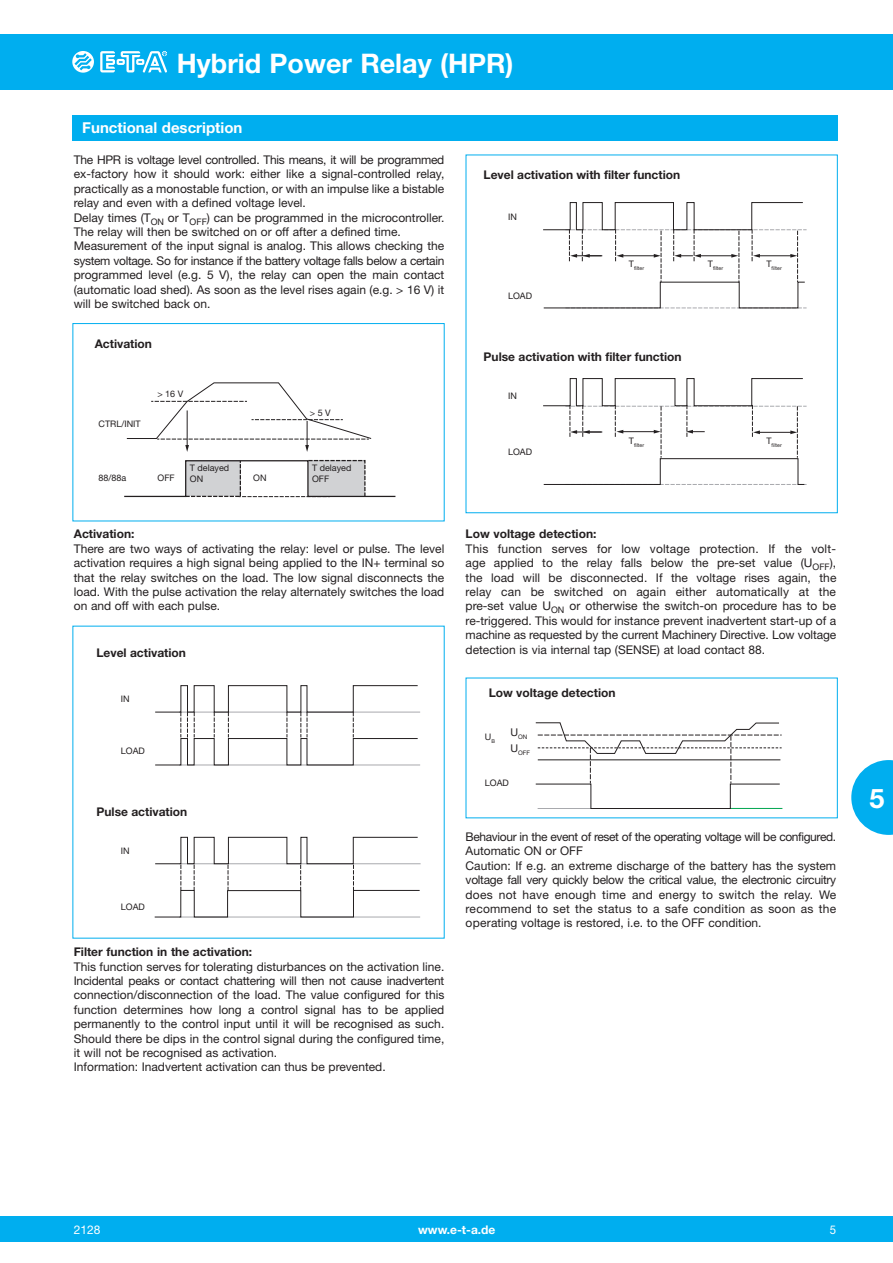
<style>
.page{position:relative;width:893px;height:1263px;background:#fff}
.page>*{position:absolute;margin:0;border:0;box-sizing:border-box;transform-origin:0 0}
.t1{font:700 27px "Helvetica Neue LT";color:#fff}
.t2{font:700 15px "Helvetica Neue LT";color:#fff}
.t3{font:12px/14.4px "Helvetica Neue LT";color:#231f20}
.t4{font:700 12px "Helvetica Neue LT";color:#231f20}
.t5{font:700 12px "Helvetica Neue LT";color:#fff}
.t6{font:12px "Helvetica Neue LT";color:#fff}
.t7{font:12px "Helvetica Neue LT";color:#fff;scale:.95 1}
.t8{font:9px/10.8px "Helvetica Neue LT";color:#231f20}
.t9{font:6.15px "Helvetica Neue LT";color:#231f20}
.t10{font:5.25px "Helvetica Neue LT";color:#231f20}
</style>
<div class="page">
<div style="left:0;top:1216px;width:893px;height:26px;background:#00aeef"></div>
<div style="left:0;top:34px;width:893px;height:55px;background:#00aeef"></div>
<svg style="left:72px;top:51px;width:22px;height:22px"></svg>
<svg style="left:100px;top:51px;width:67px;height:21px"></svg>
<svg style="left:851px;top:760px;width:42px;height:75px"></svg>
<div style="left:72px;top:115px;width:766px;height:25px;background:#00aeef"></div>
<svg style="left:124px;top:459px;width:271px;height:38px"></svg>
<svg style="left:126px;top:382px;width:246px;height:70px"></svg>
<div style="left:72px;top:323px;width:373px;height:198px;border:1px solid #00aeef"></div>
<svg style="left:543px;top:202px;width:262px;height:283px"></svg>
<svg style="left:565px;top:229px;width:242px;height:53px"></svg>
<svg style="left:565px;top:405px;width:242px;height:53px"></svg>
<hr style="left:179px;top:863px;width:242px;height:1px;background:#a8a9ad">
<hr style="left:179px;top:917px;width:241px;height:1px;background:#a8a9ad">
<svg style="left:154px;top:685px;width:266px;height:232px"></svg>
<svg style="left:181px;top:865px;width:1px;height:25px"></svg>
<svg style="left:194px;top:865px;width:1px;height:25px"></svg>
<svg style="left:228px;top:865px;width:1px;height:25px"></svg>
<svg style="left:300px;top:865px;width:1px;height:25px"></svg>
<svg style="left:353px;top:865px;width:1px;height:25px"></svg>
<svg style="left:181px;top:712px;width:7px;height:25px"></svg>
<svg style="left:194px;top:712px;width:1px;height:25px"></svg>
<svg style="left:214px;top:712px;width:1px;height:25px"></svg>
<svg style="left:228px;top:712px;width:1px;height:25px"></svg>
<svg style="left:287px;top:712px;width:1px;height:25px"></svg>
<svg style="left:301px;top:712px;width:7px;height:25px"></svg>
<svg style="left:353px;top:712px;width:1px;height:25px"></svg>
<svg style="left:535px;top:722px;width:247px;height:87px"></svg>
<h1 class="t1" style="left:177px;top:46px;width:338px">Hybrid Power Relay (HPR)</h1>
<p class="t2" style="left:82px;top:119px;width:162px">Functional description</p>
<p class="t3" style="left:74px;top:152px;width:372px">The HPR is voltage level controlled. This means, it will be programmed ex-factory how it should work: either like a signal-controlled relay, practically as a monostable function, or with an impulse like a bistable relay and even with a defined voltage level.<br>Delay times (T<sub>ON</sub> or T<sub>OFF</sub>) can be programmed in the microcontroller.<br>The relay will then be switched on or off after a defined time.<br>Measurement of the input signal is analog. This allows checking the system voltage. So for instance if the battery voltage falls below a certain programmed level (e.g. 5 V), the relay can open the main contact (automatic load shed). As soon as the level rises again (e.g. &gt; 16 V) it will be switched back on.</p>
<p class="t4" style="left:95px;top:336px;width:59px">Activation</p>
<p class="t8" style="left:99px;top:419px;width:44px">CTRL/INIT</p>
<p class="t8" style="left:157px;top:388px;width:27px">&gt; 16 V</p>
<p class="t8" style="left:190px;top:462px;width:41px">T delayed</p>
<p class="t8" style="left:99px;top:472px;width:29px">88/88a</p>
<p class="t8" style="left:158px;top:472px;width:19px">OFF</p>
<p class="t8" style="left:190px;top:473px;width:15px">ON</p>
<p class="t8" style="left:253px;top:472px;width:15px">ON</p>
<p class="t8" style="left:310px;top:407px;width:22px">&gt; 5 V</p>
<p class="t8" style="left:312px;top:462px;width:41px">T delayed<br>OFF</p>
<p class="t4" style="left:74px;top:527px;width:62px">Activation:</p>
<p class="t3" style="left:74px;top:541px;width:372px;text-align:justify">There are two ways of activating the relay: level or pulse. The level activation requires a high signal being applied to the IN+ terminal so that the relay switches on the load. The low signal disconnects the load. With the pulse activation the relay alternately switches the load on and off with each pulse.</p>
<p class="t4" style="left:96px;top:645px;width:91px">Level activation</p>
<p class="t8" style="left:121px;top:693px;width:10px">IN</p>
<p class="t8" style="left:121px;top:745px;width:26px">LOAD</p>
<p class="t4" style="left:96px;top:805px;width:92px">Pulse activation</p>
<p class="t8" style="left:121px;top:845px;width:10px">IN</p>
<p class="t8" style="left:121px;top:902px;width:26px">LOAD</p>
<p class="t4" style="left:74px;top:944px;width:180px">Filter function in the activation:</p>
<p class="t3" style="left:74px;top:959px;width:372px">This function serves for tolerating disturbances on the activation line.<br>Incidental peaks or contact chattering will then not cause inadvertent connection/disconnection of the load. The value configured for this function determines how long a control signal has to be applied permanently to the control input until it will be recognised as such.<br>Should there be dips in the control signal during the configured time, it will not be recognised as activation.<br>Information: Inadvertent activation can thus be prevented.</p>
<p class="t4" style="left:484px;top:168px;width:198px">Level activation with filter function</p>
<p class="t8" style="left:508px;top:211px;width:10px">IN</p>
<p class="t8" style="left:508px;top:290px;width:26px">LOAD</p>
<p class="t10" style="left:629px;top:265px;width:17px"><sup>T</sup>filter</p>
<p class="t10" style="left:708px;top:265px;width:17px"><sup>T</sup>filter</p>
<p class="t10" style="left:766px;top:265px;width:17px"><sup>T</sup>filter</p>
<p class="t4" style="left:484px;top:350px;width:199px">Pulse activation with filter function</p>
<p class="t8" style="left:508px;top:391px;width:10px">IN</p>
<p class="t8" style="left:508px;top:447px;width:26px">LOAD</p>
<p class="t10" style="left:629px;top:442px;width:17px"><sup>T</sup>filter</p>
<p class="t10" style="left:766px;top:442px;width:17px"><sup>T</sup>filter</p>
<p class="t4" style="left:466px;top:527px;width:132px">Low voltage detection:</p>
<p class="t3" style="left:466px;top:541px;width:372px;text-align:justify">This function serves for low voltage protection. If the volt&shy;age applied to the relay falls below the pre-set value (U<sub>OFF</sub>), the load will be disconnected. If the voltage rises again, the relay can be switched on again either automatically at the pre-set value U<sub>ON</sub> or otherwise the switch-on procedure has to be re-triggered. This would for instance prevent inadvertent start-up of a machine as requested by the current Machinery Directive. Low voltage detection is via internal tap (SENSE) at load contact 88.</p>
<p class="t4" style="left:489px;top:686px;width:128px">Low voltage detection</p>
<p class="t8" style="left:485px;top:731px;width:12px">U<sub>B</sub></p>
<p class="t9" style="left:511px;top:733px;width:18px"><sup>U</sup>ON</p>
<p class="t9" style="left:511px;top:749px;width:21px"><sup>U</sup>OFF</p>
<p class="t8" style="left:485px;top:777px;width:26px">LOAD</p>
<p class="t3" style="left:466px;top:829px;width:372px">Behaviour in the event of reset of the operating voltage will be configured.<br>Automatic ON or OFF<br>Caution: If e.g. an extreme discharge of the battery has the system voltage fall very quickly below the critical value, the electronic circuitry does not have enough time and energy to switch the relay. We recommend to set the status to a safe condition as soon as the operating voltage is restored, i.e. to the OFF condition.</p>
<h1 class="t1" style="left:869px;top:782px;width:17px">5</h1>
<p class="t6" style="left:74px;top:1222px;width:28px">2128</p>
<p class="t5" style="left:418px;top:1222px;width:79px">www.e-t-a.de</p>
<p class="t7" style="left:830px;top:1222px;width:8px">5</p>
</div>
